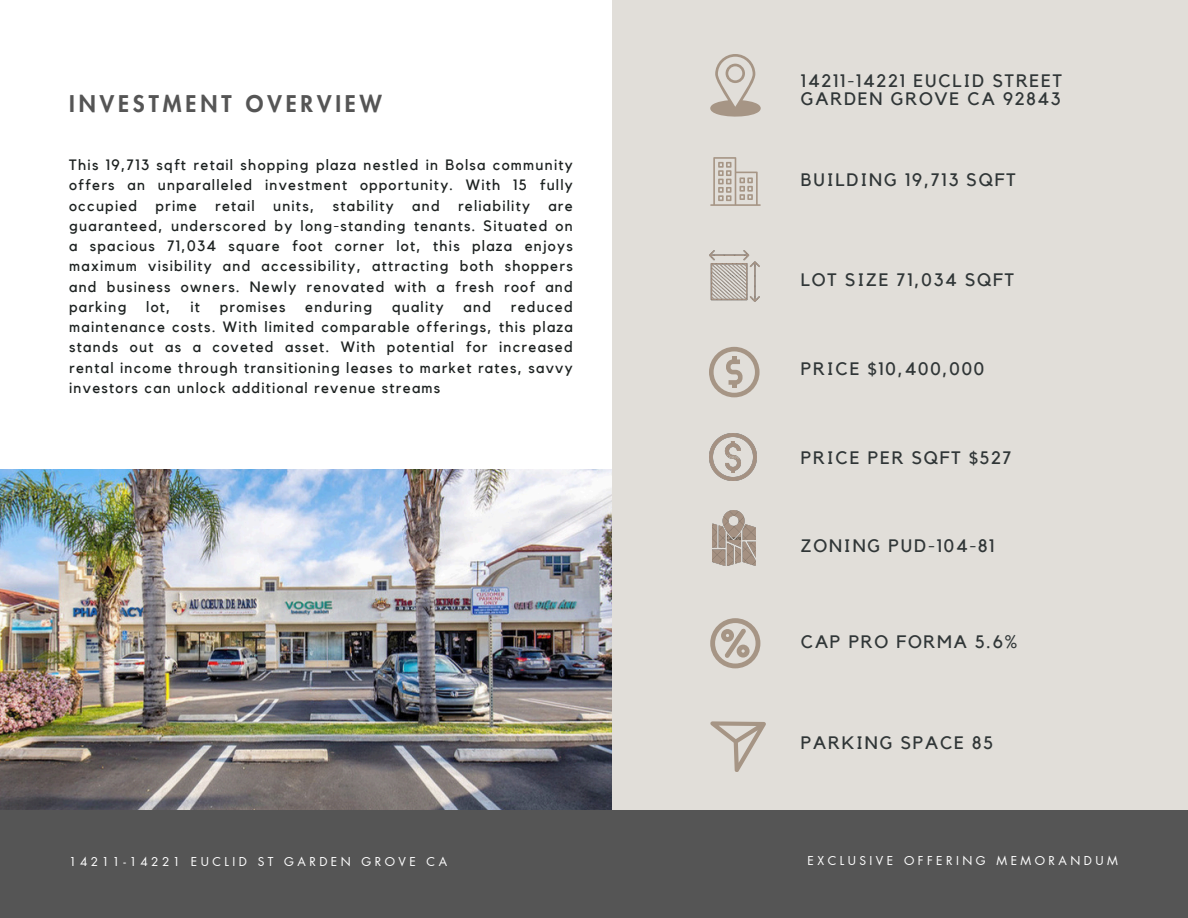
<style>
.page{position:relative;width:1188px;height:918px;background:#fff}
.page>*{position:absolute;margin:0;border:0;box-sizing:border-box;transform-origin:0 0}
.t1{font:800 22.5px "Futura LT Pro";letter-spacing:.175em;color:#555}
.t2{font:18px/18px "Kollektif";letter-spacing:.1em;color:#303637}
.t3{font:15px/20.2px "Kollektif";letter-spacing:.085em;color:#1c2120;text-align:justify}
.t4{font:12px "Futura LT Pro";letter-spacing:.29em;color:#fff}
</style>
<div class="page">
<img style="left:0;top:470px;width:612px;height:340px">
<div style="left:612px;top:0;width:576px;height:918px;background:#e1ded9"></div>
<div style="left:0;top:810px;width:1188px;height:108px;background:#555"></div>
<svg style="left:709px;top:347px;width:51px;height:50px"></svg>
<svg style="left:710px;top:157px;width:51px;height:48px"></svg>
<svg style="left:710px;top:54px;width:51px;height:63px"></svg>
<img style="left:713px;top:510px;width:43px;height:55px">
<img style="left:709px;top:251px;width:51px;height:50px">
<svg style="left:710px;top:618px;width:50px;height:50px"></svg>
<svg style="left:710px;top:721px;width:56px;height:51px"></svg>
<img style="left:709px;top:433px;width:47px;height:47px">
<p class="t1" style="left:69px;top:93px;width:314px">INVESTMENT OVERVIEW</p>
<p class="t3" style="left:69px;top:155px;width:505px">This 19,713 sqft retail shopping plaza nestled in Bolsa community offers an unparalleled investment opportunity. With 15 fully occupied prime retail units, stability and reliability are guaranteed, underscored by long-standing tenants. Situated on a spacious 71,034 square foot corner lot, this plaza enjoys maximum visibility and accessibility, attracting both shoppers and business owners. Newly renovated with a fresh roof and parking</p>
<p class="t3" style="left:69px;top:297px;width:505px;text-indent:442px">reduced maintenance costs. With limited comparable offerings, this plaza stands out as a coveted asset. With potential for increased rental income through transitioning leases to market rates, savvy investors can unlock additional revenue streams</p>
<p class="t3" style="left:146px;top:297px;width:26px">lot,</p>
<p class="t3" style="left:190px;top:297px;width:11px">it</p>
<p class="t3" style="left:220px;top:297px;width:67px">promises</p>
<p class="t3" style="left:305px;top:297px;width:69px">enduring</p>
<p class="t3" style="left:392px;top:297px;width:53px">quality</p>
<p class="t3" style="left:464px;top:297px;width:29px">and</p>
<h2 class="t4" style="left:69px;top:856px;width:379px">14211-14221 EUCLID ST GARDEN GROVE CA</h2>
<p class="t2" style="left:801px;top:73px;width:263px">14211-14221 EUCLID STREET<br>GARDEN GROVE CA 92843</p>
<p class="t2" style="left:801px;top:171px;width:216px">BUILDING 19,713 SQFT</p>
<h2 class="t2" style="left:801px;top:272px;width:215px">LOT SIZE 71,034 SQFT</h2>
<h2 class="t2" style="left:801px;top:361px;width:185px">PRICE $10,400,000</h2>
<h2 class="t2" style="left:801px;top:449px;width:212px">PRICE PER SQFT $527</h2>
<h2 class="t2" style="left:801px;top:538px;width:195px">ZONING PUD-104-81</h2>
<h2 class="t2" style="left:801px;top:633px;width:218px">CAP PRO FORMA 5.6%</h2>
<h2 class="t2" style="left:801px;top:734px;width:194px">PARKING SPACE 85</h2>
<p class="t4" style="left:808px;top:855px;width:312px">EXCLUSIVE OFFERING MEMORANDUM</p>
</div>
